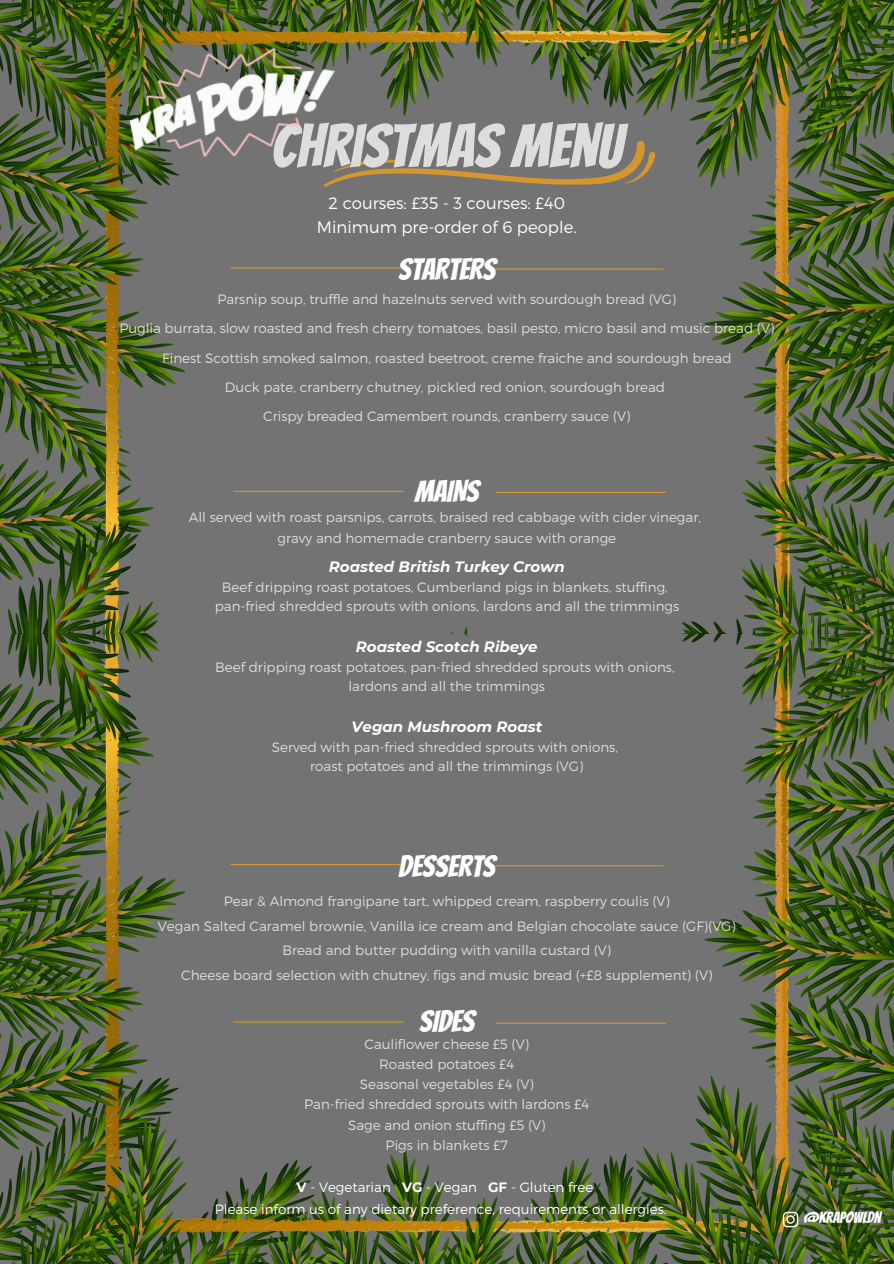
<style>
.page{position:relative;width:894px;height:1264px;background:#fff}
.page>*{position:absolute;margin:0;border:0;box-sizing:border-box;transform-origin:0 0}
.t1{font:60.45px "Bangers";color:#ddd}
.t2{font:30px "Bangers";color:#fff}
.t3{font:300 16.5px/23.7px "Montserrat";color:#fff;text-align:center}
.t4{font:15.45px "Bangers";color:#fff}
.t5{font:italic 700 15px "Montserrat";color:#fff}
.t6{font:300 13.5px "Montserrat";color:#ddd}
.t7{font:300 13.5px "Montserrat";color:#fff}
.s1{font-weight:700}
</style>
<div class="page">
<img style="left:0;top:0;width:893px;height:1263px">
<svg style="left:782px;top:1211px;width:16px;height:16px"></svg>
<svg style="left:323px;top:139px;width:333px;height:48px;background:#817868"></svg>
<img style="left:123px;top:40px;width:220px;height:127px">
<hr style="left:233px;top:1021px;width:171px;height:1px;background:#d5962e">
<hr style="left:495px;top:1022px;width:171px;height:1px;background:#d5962e">
<hr style="left:233px;top:491px;width:171px;height:1px;background:#d5962e">
<hr style="left:495px;top:492px;width:171px;height:1px;background:#d5962e">
<hr style="left:230px;top:267px;width:171px;height:1px;background:#d5962e">
<hr style="left:492px;top:268px;width:171px;height:1px;background:#d5962e">
<hr style="left:230px;top:864px;width:171px;height:1px;background:#d5962e">
<hr style="left:492px;top:865px;width:171px;height:1px;background:#d5962e">
<h1 class="t1" style="left:271px;top:114px;width:352px">CHRISTMAS MENU</h1>
<p class="t3" style="left:317px;top:190px;width:261px">2 courses: £35 - 3 courses: £40<br>Minimum pre-order of 6 people.</p>
<p class="t2" style="left:398px;top:254px;width:99px">STARTERS</p>
<p class="t6" style="left:217px;top:290px;width:460px">Parsnip soup, truffle and hazelnuts served with sourdough bread (VG)</p>
<p class="t6" style="left:119px;top:320px;width:656px">Puglia burrata, slow roasted and fresh cherry tomatoes, basil pesto, micro basil and music bread (V)</p>
<p class="t6" style="left:162px;top:349px;width:570px">Finest Scottish smoked salmon, roasted beetroot, creme fraiche and sourdough bread</p>
<p class="t6" style="left:225px;top:378px;width:441px">Duck pate, cranberry chutney, pickled red onion, sourdough bread</p>
<p class="t6" style="left:263px;top:407px;width:368px">Crispy breaded Camembert rounds, cranberry sauce (V)</p>
<p class="t2" style="left:414px;top:475px;width:66px">MAINS</p>
<p class="t6" style="left:189px;top:509px;width:513px">All served with roast parsnips, carrots, braised red cabbage with cider vinegar,</p>
<h2 class="t6" style="left:277px;top:529px;width:340px">gravy and homemade cranberry sauce with orange</h2>
<h4 class="t5" style="left:329px;top:557px;width:237px">Roasted British Turkey Crown</h4>
<h2 class="t6" style="left:222px;top:578px;width:447px">Beef dripping roast potatoes, Cumberland pigs in blankets, stuffing,</h2>
<p class="t6" style="left:215px;top:597px;width:466px">pan-fried shredded sprouts with onions, lardons and all the trimmings</p>
<p class="t5" style="left:356px;top:637px;width:183px">Roasted Scotch Ribeye</p>
<p class="t6" style="left:215px;top:658px;width:461px">Beef dripping roast potatoes, pan-fried shredded sprouts with onions,</p>
<p class="t6" style="left:348px;top:677px;width:198px">lardons and all the trimmings</p>
<p class="t5" style="left:351px;top:717px;width:192px">Vegan Mushroom Roast</p>
<p class="t6" style="left:272px;top:738px;width:347px">Served with pan-fried shredded sprouts with onions,</p>
<h2 class="t6" style="left:310px;top:757px;width:274px">roast potatoes and all the trimmings (VG)</h2>
<p class="t2" style="left:398px;top:850px;width:98px">DESSERTS</p>
<p class="t6" style="left:224px;top:892px;width:447px">Pear &amp; Almond frangipane tart, whipped cream, raspberry coulis (V)</p>
<p class="t6" style="left:158px;top:917px;width:579px">Vegan Salted Caramel brownie, Vanilla ice cream and Belgian chocolate sauce (GF)(VG)</p>
<p class="t6" style="left:282px;top:941px;width:330px">Bread and butter pudding with vanilla custard (V)</p>
<p class="t6" style="left:181px;top:966px;width:532px">Cheese board selection with chutney, figs and music bread (+£8 supplement) (V)</p>
<h3 class="t2" style="left:419px;top:1005px;width:57px">SIDES</h3>
<p class="t6" style="left:364px;top:1034px;width:166px">Cauliflower cheese £5 (V)</p>
<p class="t6" style="left:379px;top:1055px;width:137px">Roasted potatoes £4</p>
<p class="t6" style="left:360px;top:1075px;width:175px">Seasonal vegetables £4 (V)</p>
<p class="t6" style="left:304px;top:1095px;width:286px">Pan-fried shredded sprouts with lardons £4</p>
<p class="t6" style="left:348px;top:1115px;width:199px">Sage and onion stuffing £5 (V)</p>
<p class="t6" style="left:385px;top:1136px;width:124px">Pigs in blankets £7</p>
<p class="t7" style="left:296px;top:1178px;width:298px"><span class="s1">V</span> - Vegetarian <span class="s1">VG</span> - Vegan <span class="s1">GF</span> - Gluten free</p>
<p class="t7" style="left:215px;top:1199px;width:453px">Please inform us of any dietary preference, requirements or allergies.</p>
<p class="t4" style="left:803px;top:1209px;width:79px">@KRAPOWLDN</p>
</div>
